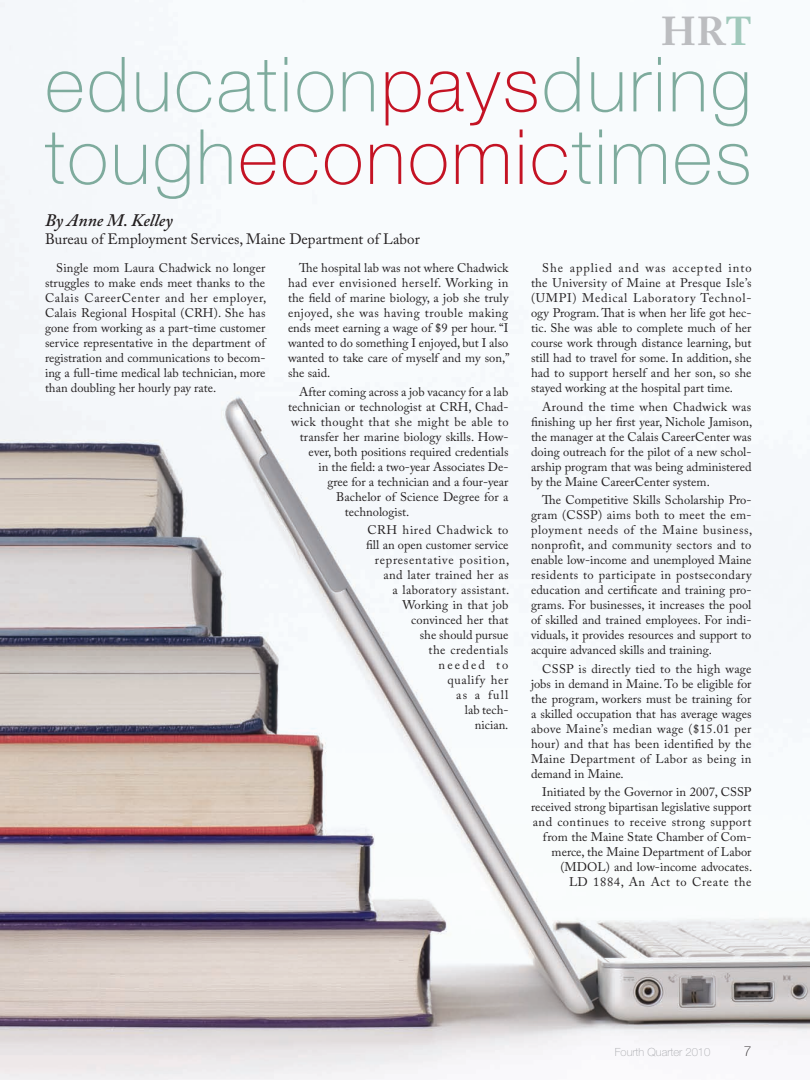
<style>
.page{position:relative;width:810px;height:1080px;background:#fff}
.page>*{position:absolute;margin:0;border:0;box-sizing:border-box;transform-origin:0 0}
.t1{font:100 76.25px/72.5px "Helvetica Neue";letter-spacing:.035em;color:#7eab9d}
.t2{font:700 40.12px "Adobe Caslon Pro";color:#bcbdc0}
.t3{font:italic 600 17.5px "Adobe Caslon Pro";color:#231f20}
.t4{font:15px "Adobe Caslon Pro";color:#231f20}
.t5{font:100 13.75px "Helvetica Neue";color:#231f20}
.t6{font:12.5px/15px "Adobe Caslon Pro";color:#231f20;text-align:justify}
.t7{font:12.5px/15px "Adobe Caslon Pro";letter-spacing:.025em;color:#231f20;text-align:right}
.t8{font:12.5px "Adobe Caslon Pro";letter-spacing:.035em;color:#231f20}
.t9{font:100 11.25px "Helvetica Neue";color:#a8a9ad}
.s1{font-family:"Utopia";font-weight:600;font-size:41px;color:#a1c9bc}
.s2{color:#c41324}
</style>
<div class="page">
<img style="left:0;top:0;width:810px;height:1080px">
<h2 class="t2" style="left:661px;top:8px;width:92px">HR<span class="s1">T</span></h2>
<h1 class="t1" style="left:45px;top:48px;width:708px">education<span class="s2">pays</span>during tough<span class="s2">economic</span>times</h1>
<h3 class="t3" style="left:45px;top:210px;width:130px">By Anne M. Kelley</h3>
<p class="t4" style="left:45px;top:230px;width:376px">Bureau of Employment Services, Maine Department of Labor</p>
<p class="t6" style="left:45px;top:260px;width:223px;text-indent:11px">Single mom Laura Chadwick no longer struggles to make ends meet thanks to the Calais CareerCenter and her employer, Calais Regional Hospital (CRH). She has gone from working as a part-time customer service representative in the department of registration and communications to becom&shy;ing a full-time medical lab technician, more than doubling her hourly pay rate.</p>
<p class="t6" style="left:288px;top:260px;width:223px;text-indent:11px">The hospital lab was not where Chadwick had ever envisioned herself. Working in the field of marine biology, a job she truly enjoyed, she was having trouble making ends meet earning a wage of $9 per hour. “I wanted to do something I enjoyed, but I also wanted to take care of myself and my son,” she said.</p>
<p class="t6" style="left:531px;top:260px;width:222px;text-indent:11px">She applied and was accepted into the University of Maine at Presque Isle’s (UMPI) Medical Laboratory Technol&shy;ogy Program. That is when her life got hec&shy;tic. She was able to complete much of her course work through distance learning, but still had to travel for some. In addition, she had to support herself and her son, so she stayed working at the hospital part time.</p>
<p class="t6" style="left:531px;top:399px;width:223px;text-indent:11px">Around the time when Chadwick was finishing up her first year, Nichole Jamison, the manager at the Calais CareerCenter was doing outreach for the pilot of a new schol&shy;arship program that was being administered by the Maine CareerCenter system.</p>
<p class="t6" style="left:531px;top:492px;width:223px;text-indent:11px">The Competitive Skills Scholarship Pro&shy;gram (CSSP) aims both to meet the em&shy;ployment needs of the Maine business, nonprofit, and community sectors and to enable low-income and unemployed Maine residents to participate in postsecondary education and certificate and training pro&shy;grams. For businesses, it increases the pool of skilled and trained employees. For indi&shy;viduals, it provides resources and support to acquire advanced skills and training.</p>
<p class="t6" style="left:531px;top:661px;width:222px;text-indent:11px">CSSP is directly tied to the high wage jobs in demand in Maine. To be eligible for the program, workers must be training for a skilled occupation that has average wages above Maine’s median wage ($15.01 per hour) and that has been identified by the Maine Department of Labor as being in demand in Maine.</p>
<p class="t6" style="left:531px;top:785px;width:223px;text-align:right">Initiated by the Governor in 2007, CSSP received strong bipartisan legislative support and continues to receive strong support from the Maine State Chamber of Com&shy;merce, the Maine Department of Labor (MDOL) and low-income advocates.<br>LD 1884, An Act to Create the</p>
<p class="t6" style="left:299px;top:384px;width:211px">After coming across a job vacancy for a lab</p>
<p class="t6" style="left:288px;top:399px;width:222px">technician or technologist at CRH, Chad-</p>
<p class="t8" style="left:291px;top:414px;width:219px">wick thought that she might be able to</p>
<p class="t6" style="left:300px;top:429px;width:210px">transfer her marine biology skills. How-</p>
<p class="t6" style="left:309px;top:444px;width:201px">ever, both positions required credentials</p>
<p class="t6" style="left:319px;top:459px;width:191px">in the field: a two-year Associates De-</p>
<p class="t6" style="left:327px;top:474px;width:183px">gree for a technician and a four-year</p>
<p class="t6" style="left:336px;top:489px;width:174px">Bachelor of Science Degree for a</p>
<p class="t6" style="left:345px;top:504px;width:66px">technologist.</p>
<p class="t7" style="left:366px;top:522px;width:145px">CRH hired Chadwick to fill an open customer service representative position, and later trained her as<br>a laboratory assistant.<br>Working in that job convinced her that<br>she should pursue<br>the credentials<br>needed to<br>qualify her<br>as a full<br>lab tech-<br>nician.</p>
<p class="t9" style="left:615px;top:1045px;width:97px">Fourth Quarter 2010</p>
<p class="t5" style="left:744px;top:1043px;width:9px">7</p>
</div>
